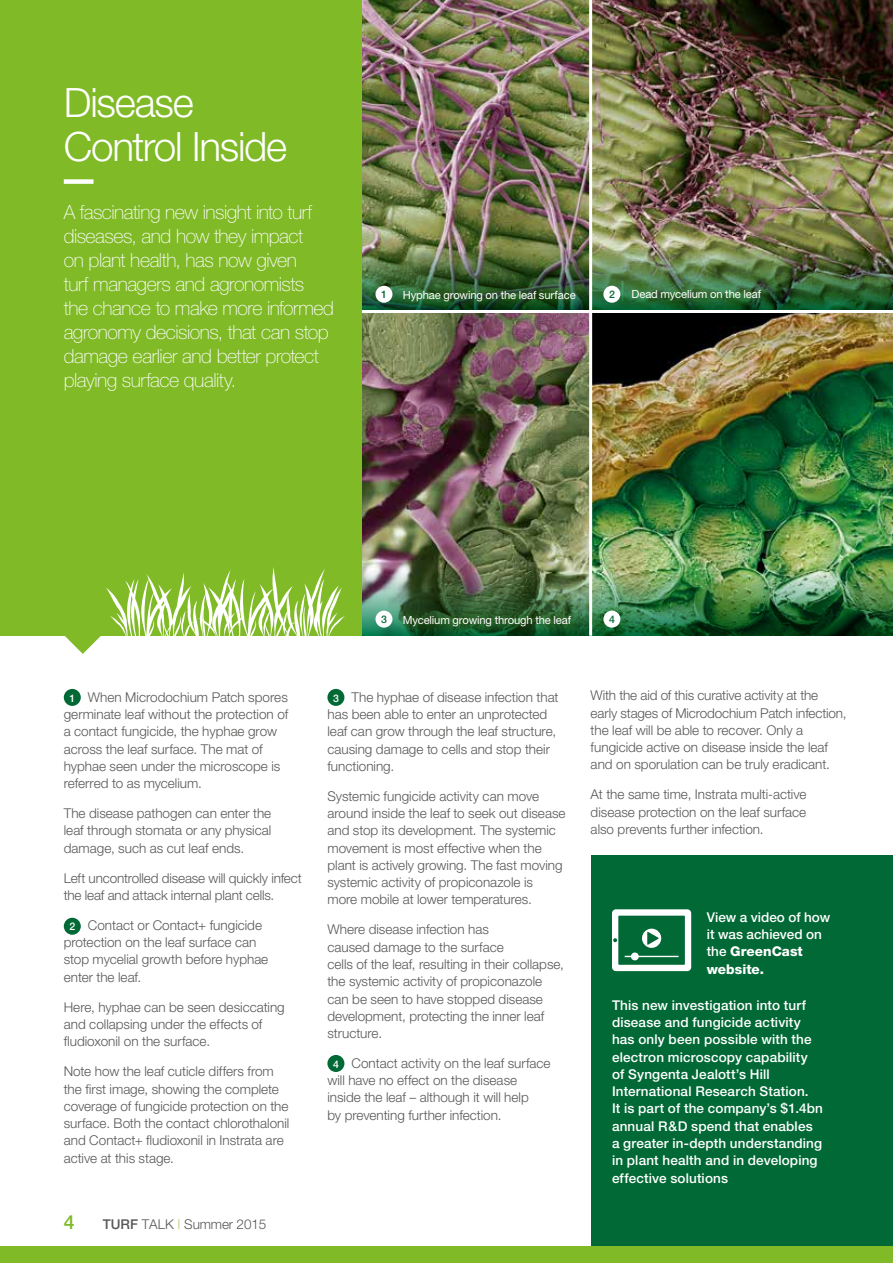
<style>
.page{position:relative;width:893px;height:1263px;background:#fff}
.page>*{position:absolute;margin:0;border:0;box-sizing:border-box;transform-origin:0 0}
.t1{font:300 40.5px/43.5px "Helvetica Neue";letter-spacing:-.03em;color:#fff}
.t2{font:100 19.5px/24px "Helvetica Neue";letter-spacing:-.025em;color:#fff}
.t3{font:500 19.5px "Helvetica Neue";color:#80ba27}
.t4{font:300 13.5px/17.2px "Helvetica Neue";color:#575756}
.t5{font:500 13.5px/17.2px "Helvetica Neue";letter-spacing:.01em;color:#fff}
.t6{font:11.25px "Helvetica Neue";letter-spacing:-.01em;color:#fff}
.t7{font:500 10.5px "Helvetica Neue";color:#006935}
.s1{font-weight:500;font-size:10.5px;color:#fff}
.s2{font-weight:500}
.s3{color:#a0c755}
.s4{font-weight:800}
</style>
<div class="page">
<div style="left:591px;top:855px;width:302px;height:391px;background:#006935"></div>
<img style="left:361px;top:0;width:532px;height:245px">
<img style="left:361px;top:313px;width:532px;height:257px">
<img style="left:361px;top:245px;width:532px;height:65px">
<img style="left:361px;top:570px;width:532px;height:66px">
<div style="left:375px;top:286px;width:17px;height:17px;background:#fff;border-radius:50%"></div>
<div style="left:375px;top:611px;width:17px;height:17px;background:#fff;border-radius:50%"></div>
<div style="left:603px;top:286px;width:17px;height:17px;background:#fff;border-radius:50%"></div>
<div style="left:603px;top:611px;width:17px;height:17px;background:#fff;border-radius:50%"></div>
<hr style="left:589px;top:0;width:3px;height:636px;background:#fff">
<div style="left:0;top:0;width:361px;height:636px;background:#80ba27"></div>
<div style="left:64px;top:179px;width:30px;height:5px;background:#fff"></div>
<svg style="left:612px;top:909px;width:79px;height:62px"></svg>
<svg style="left:65px;top:567px;width:280px;height:87px"></svg>
<div style="left:64px;top:689px;width:17px;height:17px;background:#006935;border-radius:50%"></div>
<div style="left:64px;top:918px;width:17px;height:17px;background:#006935;border-radius:50%"></div>
<div style="left:327px;top:689px;width:17px;height:17px;background:#006935;border-radius:50%"></div>
<div style="left:327px;top:1055px;width:17px;height:17px;background:#006935;border-radius:50%"></div>
<div style="left:621px;top:278px;width:151px;height:32px;background:#80ba27;opacity:.75"></div>
<div style="left:392px;top:280px;width:194px;height:31px;background:#80ba27;opacity:.75"></div>
<div style="left:392px;top:604px;width:190px;height:32px;background:#80ba27;opacity:.75"></div>
<div style="left:0;top:1246px;width:893px;height:17px;background:#80ba27"></div>
<h1 class="t1" style="left:64px;top:80px;width:225px">Disease<br>Control Inside</h1>
<p class="t2" style="left:64px;top:200px;width:272px">A fascinating new insight into turf diseases, and how they impact<br>on plant health, has now given<br>turf managers and agronomists<br>the chance to make more informed agronomy decisions, that can stop damage earlier and better protect playing surface quality.</p>
<p class="t7" style="left:381px;top:288px;width:7px">1</p>
<p class="t6" style="left:403px;top:288px;width:175px">Hyphae growing on the leaf surface</p>
<p class="t6" style="left:631px;top:287px;width:131px">Dead mycelium on the leaf</p>
<p class="t7" style="left:609px;top:288px;width:7px">2</p>
<p class="t7" style="left:381px;top:613px;width:7px">3</p>
<p class="t6" style="left:403px;top:613px;width:170px">Mycelium growing through the leaf</p>
<p class="t7" style="left:609px;top:613px;width:7px">4</p>
<p class="t4" style="left:64px;top:688px;width:226px;text-indent:6px"><span class="s1">1</span> When Microdochium Patch spores germinate leaf without the protection of a contact fungicide, the hyphae grow across the leaf surface. The mat of hyphae seen under the microscope is referred to as mycelium.</p>
<p class="t4" style="left:64px;top:804px;width:209px;text-align:justify">The disease pathogen can enter the leaf through stomata or any physical damage, such as cut leaf ends.</p>
<p class="t4" style="left:64px;top:869px;width:239px">Left uncontrolled disease will quickly infect the leaf and attack internal plant cells.</p>
<p class="t4" style="left:64px;top:916px;width:206px;text-indent:6px"><span class="s1">2</span> Contact or Contact+ fungicide protection on the leaf surface can stop mycelial growth before hyphae enter the leaf.</p>
<p class="t4" style="left:64px;top:998px;width:223px">Here, hyphae can be seen desiccating and collapsing under the effects of fludioxonil on the surface.</p>
<p class="t4" style="left:64px;top:1062px;width:227px">Note how the leaf cuticle differs from the first image, showing the complete coverage of fungicide protection on the surface. Both the contact chlorothalonil and Contact+ fludioxonil in Instrata are active at this stage.</p>
<h2 class="t3" style="left:64px;top:1211px;width:12px">4</h2>
<p class="t4" style="left:103px;top:1215px;width:165px"><span class="s2">TURF</span> TALK <span class="s3">|</span> Summer 2015</p>
<p class="t4" style="left:327px;top:688px;width:233px;text-indent:6px"><span class="s1">3</span> The hyphae of disease infection that has been able to enter an unprotected leaf can grow through the leaf structure, causing damage to cells and stop their functioning.</p>
<p class="t4" style="left:327px;top:787px;width:240px">Systemic fungicide activity can move around inside the leaf to seek out disease and stop its development. The systemic movement is most effective when the plant is actively growing. The fast moving systemic activity of propiconazole is more mobile at lower temperatures.</p>
<p class="t4" style="left:327px;top:921px;width:238px">Where disease infection has<br>caused damage to the surface<br>cells of the leaf, resulting in their collapse, the systemic activity of propiconazole can be seen to have stopped disease development, protecting the inner leaf structure.</p>
<p class="t4" style="left:327px;top:1054px;width:225px;text-indent:6px"><span class="s1">4</span> Contact activity on the leaf surface will have no effect on the disease inside the leaf – although it will help<br>by preventing further infection.</p>
<p class="t4" style="left:591px;top:687px;width:257px">With the aid of this curative activity at the early stages of Microdochium Patch infection, the leaf will be able to recover. Only a fungicide active on disease inside the leaf and on sporulation can be truly eradicant.</p>
<p class="t4" style="left:591px;top:786px;width:217px;text-align:justify">At the same time, Instrata multi-active disease protection on the leaf surface also prevents further infection.</p>
<p class="t5" style="left:707px;top:908px;width:125px">View a video of how it was achieved on the <span class="s4">GreenCast website.</span></p>
<p class="t5" style="left:612px;top:996px;width:213px">This new investigation into turf disease and fungicide activity has only been possible with the electron microscopy capability of Syngenta Jealott’s Hill<br>International Research Station.<br>It is part of the company’s $1.4bn annual R&amp;D spend that enables a greater in-depth understanding in plant health and in developing effective solutions</p>
</div>
